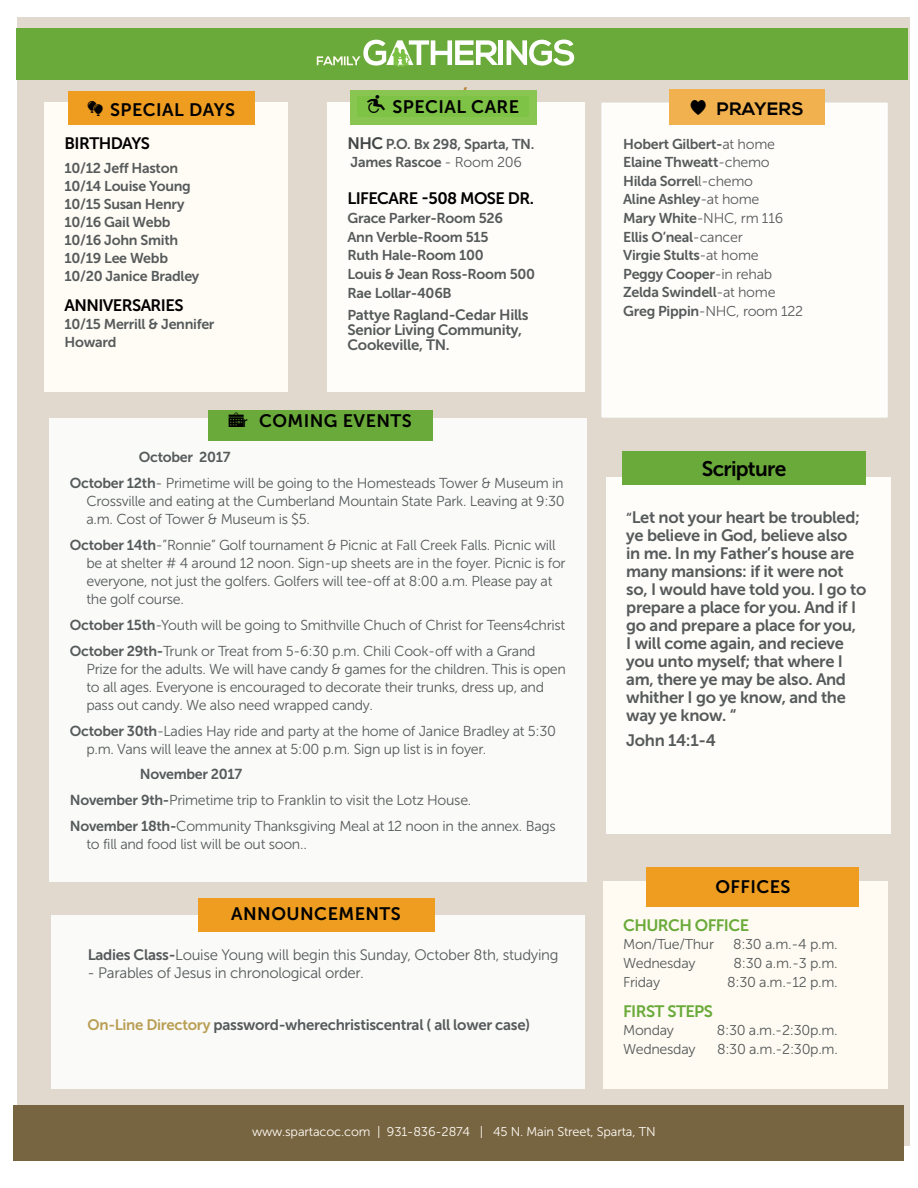
<style>
.page{position:relative;width:918px;height:1188px;background:#fff}
.page>*{position:absolute;margin:0;border:0;box-sizing:border-box;transform-origin:0 0}
.t1{font:21px "Museo Sans 700";letter-spacing:-.035em;color:#000}
.t2{font:21px "Museo Sans 700";color:#bb813b}
.t3{font:18px "Museo Sans 700";letter-spacing:.025em;color:#000}
.t4{font:700 18px "Nexa";letter-spacing:.04em;color:#000}
.t5{font:16.5px/18px "Museo Sans 700";letter-spacing:-.02em;color:#555a5a}
.t6{font:16.5px "Museo Sans 700";letter-spacing:-.035em;color:#000}
.t7{font:16.5px "Museo Sans 700";letter-spacing:-.035em;color:#6aaa3a}
.t8{font:15.15px "Museo Sans 300";letter-spacing:-.02em;color:#555a5a}
.t9{font:15.15px "Museo Sans 700";letter-spacing:-.02em;color:#555a5a}
.t10{font:15px/15px "Museo Sans 700";letter-spacing:-.02em;color:#555a5a}
.t11{font:14.4px/18px "Museo Sans 300";letter-spacing:-.02em;color:#555a5a}
.t12{font:14.4px "Museo Sans 700";letter-spacing:-.02em;color:#555a5a}
.t13{font:14.25px/18px "Museo Sans 700";letter-spacing:-.02em;color:#555a5a}
.t14{font:14.25px "Museo Sans 300";letter-spacing:-.02em;color:#555a5a}
.t15{font:12.75px "Museo Sans 300";letter-spacing:-.01em;color:#fffcf5}
.s1{font-size:16.5px;color:#404545}
.s2{font-family:"Museo Sans 300"}
.s3{font-size:14.25px}
.s4{font-family:"Museo Sans 700"}
.s5{color:#b99e53}
</style>
<div class="page">
<div style="left:17px;top:17px;width:893px;height:1129px;background:#e1d9ce"></div>
<div style="left:602px;top:103px;width:285px;height:314px;background:#fffdfa"></div>
<div style="left:601px;top:103px;width:287px;height:315px;border:2px solid #fff"></div>
<div style="left:327px;top:103px;width:258px;height:289px;background:#fffdfa"></div>
<div style="left:44px;top:103px;width:244px;height:289px;background:#fffbf5"></div>
<div style="left:16px;top:28px;width:892px;height:52px;background:#6aaa3a"></div>
<div style="left:670px;top:90px;width:155px;height:35px;background:#f1b14e"></div>
<div style="left:350px;top:90px;width:187px;height:35px;background:#88c651"></div>
<div style="left:68px;top:91px;width:187px;height:34px;background:#ee9d21"></div>
<div style="left:14px;top:1106px;width:890px;height:55px;background:#776441"></div>
<div style="left:603px;top:881px;width:285px;height:207px;background:#fffbf2"></div>
<div style="left:357px;top:96px;width:172px;height:21px;background:#7ec346"></div>
<div style="left:51px;top:915px;width:534px;height:173px;background:#fafaf9"></div>
<div style="left:198px;top:898px;width:236px;height:34px;background:#ee9d21"></div>
<div style="left:606px;top:477px;width:285px;height:357px;background:#fffdfa"></div>
<div style="left:622px;top:451px;width:244px;height:33px;background:#6aaa3a"></div>
<div style="left:647px;top:867px;width:212px;height:40px;background:#ee9d21"></div>
<div style="left:50px;top:418px;width:537px;height:463px;background:#fafaf9"></div>
<div style="left:208px;top:410px;width:225px;height:31px;background:#6aaa3a"></div>
<div style="left:498px;top:40px;width:5px;height:25px;background:#fff"></div>
<svg style="left:507px;top:40px;width:67px;height:26px"></svg>
<svg style="left:317px;top:40px;width:181px;height:26px"></svg>
<h1 class="t2" style="left:463px;top:71px;width:7px">,</h1>
<p class="t3" style="left:367px;top:96px;width:47px">● Special</p>
<p class="t3" style="left:471px;top:96px;width:37px">cAre</p>
<p class="t3" style="left:88px;top:99px;width:149px">●●□□■▲ SPECIAL DAYS</p>
<p class="t4" style="left:691px;top:98px;width:112px">▼ PRAYERS</p>
<p class="t6" style="left:65px;top:134px;width:11px">Birthdays</p>
<p class="t13" style="left:65px;top:160px;width:136px">10/12 Jeff Haston<br>10/14 Louise Young<br>10/15 Susan Henry<br>10/16 Gail Webb<br>10/16 John Smith<br>10/19 Lee Webb<br>10/20 Janice Bradley</p>
<p class="t6" style="left:65px;top:297px;width:11px">anniversaries</p>
<p class="t13" style="left:65px;top:316px;width:152px">10/15 Merrill &amp; Jennifer<br>Howard</p>
<p class="t13" style="left:347px;top:134px;width:188px;line-height:18.8px"><span class="s1">n HC</span> P.O. Bx 298, Sparta, TN.<br>James Rascoe <span class="s2">- Room 206</span></p>
<p class="t6" style="left:347px;top:189px;width:138px">LIFECARE -508 Mose</p>
<p class="t6" style="left:508px;top:189px;width:28px">dr .</p>
<p class="t13" style="left:347px;top:209px;width:189px;line-height:18.8px">Grace Parker-Room 526<br>Ann Verble-Room 515<br>Ruth Hale-Room 100<br>Louis &amp; Jean Ross-Room 500<br>Rae Lollar-406B</p>
<p class="t10" style="left:347px;top:307px;width:183px"><span class="s3">P</span>attye Ragland-Cedar Hills<br>Senior Living Community,<br>Cookeville, TN.</p>
<p class="t3" style="left:229px;top:411px;width:45px">●■ coming</p>
<p class="t3" style="left:343px;top:411px;width:13px">events</p>
<p class="t12" style="left:139px;top:449px;width:93px">October 2017</p>
<p class="t11" style="left:86px;top:474px;width:480px;text-align:justify;text-indent:-17px"><span class="s4">October 12th</span>- Primetime will be going to the Homesteads Tower &amp; Museum in Crossville and eating at the Cumberland Mountain State Park. Leaving at 9:30 a.m. Cost of Tower &amp; Museum is $5.</p>
<p class="t11" style="left:86px;top:536px;width:481px;text-indent:-17px"><span class="s4">October 14th</span>-”Ronnie” Golf tournament &amp; Picnic at Fall Creek Falls. Picnic will be at shelter # 4 around 12 noon. Sign-up sheets are in the foyer. Picnic is for everyone, not just the golfers. Golfers will tee-off at 8:00 a.m. Please pay at the golf course.</p>
<p class="t11" style="left:70px;top:612px;width:497px;line-height:25.8px"><span class="s4">October 15th</span>-Youth will be going to Smithville Chuch of Christ for Teens4christ<br><span class="s4">October 29th-</span>Trunk or Treat from 5-6:30 p.m. Chili Cook-off with a Grand</p>
<p class="t11" style="left:86px;top:660px;width:481px">Prize for the adults. We will have candy &amp; games for the children. This is open to all ages. Everyone is encouraged to decorate their trunks, dress up, and pass out candy. We also need wrapped candy.</p>
<p class="t11" style="left:86px;top:722px;width:471px;text-indent:-17px"><span class="s4">October 30th</span>-Ladies Hay ride and party at the home of Janice Bradley at 5:30 p.m. Vans will leave the annex at 5:00 p.m. Sign up list is in foyer.</p>
<p class="t12" style="left:140px;top:766px;width:104px">November 2017</p>
<p class="t11" style="left:70px;top:788px;width:487px;line-height:25.8px"><span class="s4">November 9th-</span>Primetime trip to Franklin to visit the Lotz House.<br><span class="s4">November 18th-</span>Community Thanksgiving Meal at 12 noon in the annex. Bags</p>
<p class="t11" style="left:86px;top:835px;width:222px">to fill and food list will be out soon..</p>
<p class="t3" style="left:231px;top:904px;width:171px">ANNOUNCEMENTS</p>
<p class="t8" style="left:88px;top:947px;width:472px"><span class="s4">Ladies Class-</span>Louise Young will begin this Sunday, October 8th, studying</p>
<p class="t8" style="left:88px;top:965px;width:278px">- Parables of Jesus in chronological order.</p>
<p class="t9" style="left:88px;top:1016px;width:444px"><span class="s5">On-Line Directory</span> password-wherechristiscentral ( all lower case)</p>
<p class="t13" style="left:623px;top:134px;width:153px;line-height:18.6px">Hobert Gilbert-<span class="s2">at home<br></span>Elaine Thweatt<span class="s2">-chemo<br></span>Hilda Sorrel<span class="s2">l-chemo<br></span>Aline Ashley<span class="s2">-at home</span></p>
<p class="t14" style="left:623px;top:210px;width:161px"><span class="s4">Mary White</span>-NHC, rm 116</p>
<p class="t13" style="left:623px;top:227px;width:154px;line-height:18.6px">Ellis O’neal<span class="s2">-cancer<br></span>Virgie Stults<span class="s2">-at home<br></span>Peggy Cooper<span class="s2">-in rehab<br></span>Zelda Swindell<span class="s2">-at home</span></p>
<p class="t14" style="left:623px;top:303px;width:182px"><span class="s4">Greg Pippin</span>-NHC, room 122</p>
<h1 class="t1" style="left:702px;top:457px;width:86px">Scripture</h1>
<p class="t5" style="left:626px;top:508px;width:242px"><span class="s3">“</span>Let not your heart be troubled; ye believe in God, believe also<br>in me. In my Father’s house are many mansions: if it were not so, I would have told you. I go to prepare a place for you. And if I go and prepare a place for you,<br>I will come again, and recieve you unto myself; that where I am, there ye may be also. And whither I go ye know, and the way ye know. “</p>
<p class="t5" style="left:626px;top:731px;width:91px">John 14:1-4</p>
<p class="t3" style="left:715px;top:876px;width:26px">Offices</p>
<p class="t7" style="left:623px;top:916px;width:24px">Church</p>
<p class="t7" style="left:695px;top:916px;width:10px">office</p>
<p class="t14" style="left:623px;top:937px;width:92px">Mon/Tue/Thur</p>
<p class="t14" style="left:733px;top:937px;width:106px">8:30 a.m.-4 p.m.</p>
<p class="t14" style="left:623px;top:955px;width:74px">Wednesday</p>
<p class="t14" style="left:734px;top:955px;width:106px">8:30 a.m.-3 p.m.</p>
<p class="t14" style="left:623px;top:974px;width:39px">Friday</p>
<p class="t14" style="left:727px;top:974px;width:112px">8:30 a.m.-12 p.m.</p>
<p class="t7" style="left:623px;top:1002px;width:91px">f IRST sTEPS</p>
<p class="t14" style="left:623px;top:1023px;width:52px">Monday</p>
<p class="t14" style="left:717px;top:1023px;width:122px">8:30 a.m.-2:30p.m.</p>
<p class="t14" style="left:623px;top:1041px;width:74px">Wednesday</p>
<p class="t14" style="left:717px;top:1041px;width:122px">8:30 a.m.-2:30p.m.</p>
<p class="t15" style="left:252px;top:1125px;width:405px">www.spartacoc.com | 931-836-2874 | 45 N. Main Street, Sparta, TN</p>
</div>
